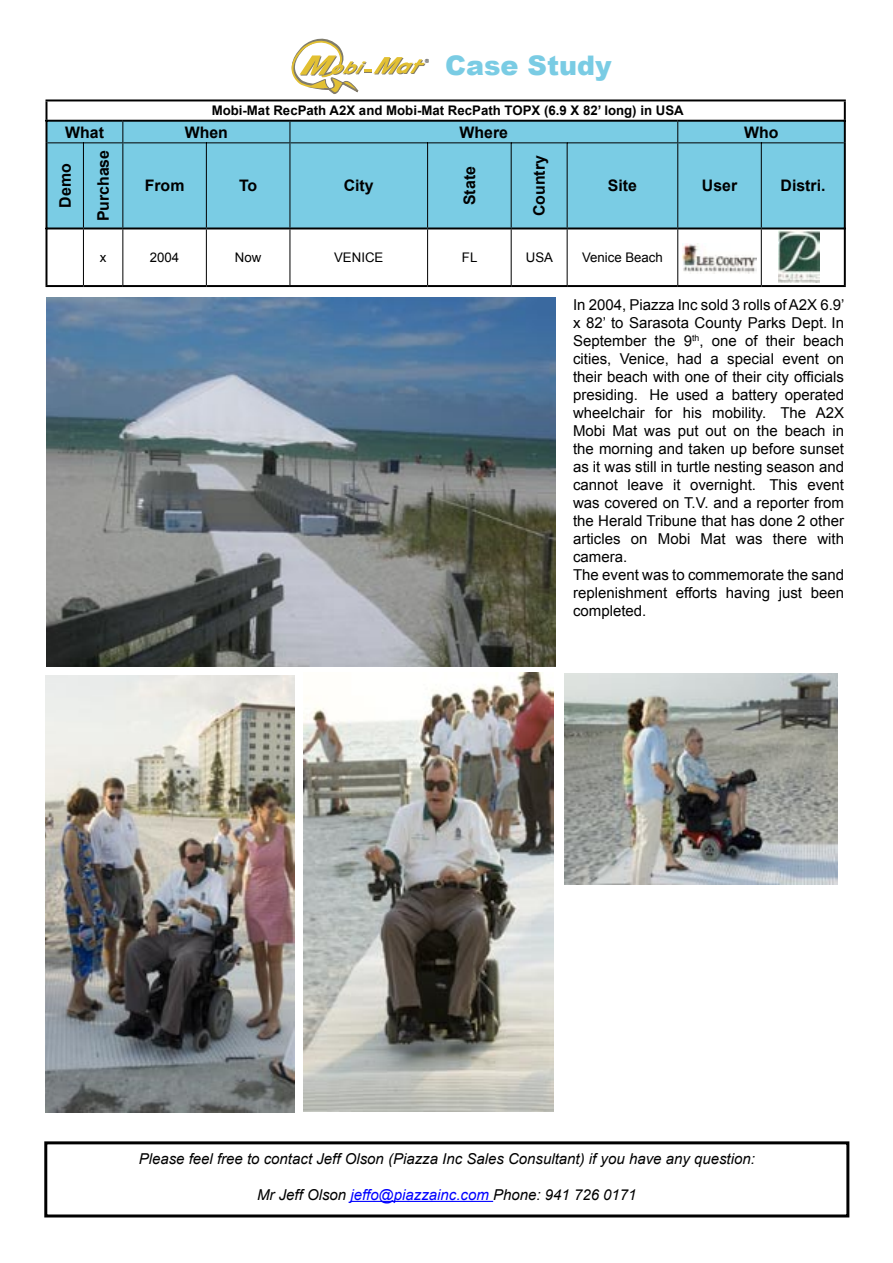
<style>
.page{position:relative;width:893px;height:1263px;background:#fff}
.page>*{position:absolute;margin:0;border:0;box-sizing:border-box;transform-origin:0 0}
.t1{font:900 27px "Arial";color:#7acce4}
.t2{font:700 15.9px "Arial";color:#000}
.t3{font:15px/18px "Arial";color:#000;text-align:justify}
.t4{font:italic 15px "Arial";color:#000}
.t5{font:700 13.2px "Arial";color:#000}
.t6{font:13.2px "Arial";color:#000}
.t7{font:9px "Myriad";color:#000}
.s1{color:#00f}
</style>
<div class="page">
<svg style="left:291px;top:38px;width:135px;height:56px"></svg>
<div style="left:47px;top:122px;width:797px;height:105px;background:#7acce4"></div>
<hr style="left:45px;top:99px;width:38px;height:2px;background:#000">
<hr style="left:83px;top:99px;width:40px;height:2px;background:#000">
<hr style="left:123px;top:99px;width:83px;height:2px;background:#000">
<hr style="left:206px;top:99px;width:84px;height:2px;background:#000">
<hr style="left:290px;top:99px;width:138px;height:2px;background:#000">
<hr style="left:428px;top:99px;width:83px;height:2px;background:#000">
<hr style="left:511px;top:99px;width:56px;height:2px;background:#000">
<hr style="left:567px;top:99px;width:111px;height:2px;background:#000">
<hr style="left:678px;top:99px;width:83px;height:2px;background:#000">
<hr style="left:761px;top:99px;width:85px;height:2px;background:#000">
<hr style="left:45px;top:122px;width:2px;height:21px;background:#000">
<hr style="left:45px;top:120px;width:38px;height:2px;background:#000">
<svg style="left:45px;top:101px;width:2px;height:21px"></svg>
<hr style="left:83px;top:120px;width:40px;height:2px;background:#000">
<svg style="left:122px;top:122px;width:1px;height:20px"></svg>
<hr style="left:123px;top:120px;width:83px;height:2px;background:#000">
<hr style="left:206px;top:120px;width:84px;height:2px;background:#000">
<svg style="left:289px;top:122px;width:1px;height:20px"></svg>
<hr style="left:290px;top:120px;width:138px;height:2px;background:#000">
<hr style="left:428px;top:120px;width:83px;height:2px;background:#000">
<hr style="left:511px;top:120px;width:56px;height:2px;background:#000">
<hr style="left:567px;top:120px;width:111px;height:2px;background:#000">
<svg style="left:677px;top:122px;width:1px;height:20px"></svg>
<hr style="left:678px;top:120px;width:83px;height:2px;background:#000">
<hr style="left:761px;top:120px;width:85px;height:2px;background:#000">
<svg style="left:844px;top:101px;width:2px;height:19px"></svg>
<hr style="left:844px;top:122px;width:2px;height:21px;background:#000">
<hr style="left:45px;top:143px;width:2px;height:84px;background:#000">
<hr style="left:47px;top:142px;width:36px;height:1px;background:#000">
<hr style="left:83px;top:142px;width:1px;height:85px;background:#000">
<hr style="left:84px;top:142px;width:39px;height:1px;background:#000">
<hr style="left:122px;top:143px;width:1px;height:84px;background:#000">
<hr style="left:123px;top:142px;width:83px;height:1px;background:#000">
<hr style="left:206px;top:142px;width:1px;height:85px;background:#000">
<hr style="left:207px;top:142px;width:83px;height:1px;background:#000">
<hr style="left:289px;top:143px;width:1px;height:84px;background:#000">
<hr style="left:290px;top:142px;width:137px;height:1px;background:#000">
<hr style="left:427px;top:142px;width:1px;height:85px;background:#000">
<hr style="left:428px;top:142px;width:83px;height:1px;background:#000">
<hr style="left:511px;top:142px;width:1px;height:85px;background:#000">
<hr style="left:512px;top:142px;width:55px;height:1px;background:#000">
<hr style="left:567px;top:142px;width:1px;height:85px;background:#000">
<hr style="left:568px;top:142px;width:110px;height:1px;background:#000">
<hr style="left:677px;top:143px;width:1px;height:84px;background:#000">
<hr style="left:678px;top:142px;width:83px;height:1px;background:#000">
<hr style="left:761px;top:142px;width:1px;height:85px;background:#000">
<hr style="left:762px;top:142px;width:82px;height:1px;background:#000">
<hr style="left:844px;top:143px;width:2px;height:84px;background:#000">
<hr style="left:45px;top:229px;width:2px;height:56px;background:#000">
<hr style="left:45px;top:227px;width:38px;height:2px;background:#000">
<hr style="left:45px;top:285px;width:38px;height:2px;background:#000">
<hr style="left:83px;top:229px;width:1px;height:56px;background:#000">
<hr style="left:83px;top:227px;width:40px;height:2px;background:#000">
<hr style="left:83px;top:285px;width:40px;height:2px;background:#000">
<hr style="left:122px;top:229px;width:1px;height:56px;background:#000">
<hr style="left:123px;top:227px;width:83px;height:2px;background:#000">
<hr style="left:123px;top:285px;width:83px;height:2px;background:#000">
<hr style="left:206px;top:229px;width:1px;height:56px;background:#000">
<hr style="left:206px;top:227px;width:84px;height:2px;background:#000">
<hr style="left:206px;top:285px;width:84px;height:2px;background:#000">
<hr style="left:289px;top:229px;width:1px;height:56px;background:#000">
<hr style="left:290px;top:227px;width:138px;height:2px;background:#000">
<hr style="left:290px;top:285px;width:138px;height:2px;background:#000">
<hr style="left:427px;top:229px;width:1px;height:56px;background:#000">
<hr style="left:428px;top:227px;width:83px;height:2px;background:#000">
<hr style="left:428px;top:285px;width:83px;height:2px;background:#000">
<hr style="left:511px;top:229px;width:1px;height:56px;background:#000">
<hr style="left:511px;top:227px;width:56px;height:2px;background:#000">
<hr style="left:511px;top:285px;width:56px;height:2px;background:#000">
<hr style="left:567px;top:229px;width:1px;height:56px;background:#000">
<hr style="left:567px;top:227px;width:111px;height:2px;background:#000">
<hr style="left:567px;top:285px;width:111px;height:2px;background:#000">
<hr style="left:677px;top:229px;width:1px;height:56px;background:#000">
<hr style="left:678px;top:227px;width:83px;height:2px;background:#000">
<hr style="left:678px;top:285px;width:83px;height:2px;background:#000">
<hr style="left:761px;top:229px;width:1px;height:56px;background:#000">
<hr style="left:761px;top:227px;width:85px;height:2px;background:#000">
<hr style="left:844px;top:229px;width:2px;height:56px;background:#000">
<hr style="left:761px;top:285px;width:85px;height:2px;background:#000">
<img style="left:778px;top:230px;width:42px;height:53px">
<img style="left:304px;top:673px;width:250px;height:439px">
<img style="left:564px;top:674px;width:274px;height:211px">
<img style="left:46px;top:298px;width:509px;height:368px">
<img style="left:45px;top:675px;width:249px;height:437px">
<img style="left:682px;top:243px;width:75px;height:31px">
<hr style="left:350px;top:1201px;width:143px;height:1px;background:#00f">
<div style="left:44px;top:1141px;width:805px;height:76px;border:3px solid #000"></div>
<p class="t7" style="left:425px;top:58px;width:6px">®</p>
<p class="t1" style="left:445px;top:45px;width:168px">Case Study</p>
<p class="t5" style="left:212px;top:102px;width:474px">Mobi-Mat RecPath A2X and Mobi-Mat RecPath TOPX (6.9 X 82’ long) in USA</p>
<p class="t2" style="left:65px;top:122px;width:40px">What</p>
<p class="t2" style="left:185px;top:122px;width:45px">When</p>
<p class="t2" style="left:460px;top:122px;width:50px">Where</p>
<p class="t2" style="left:744px;top:122px;width:36px">Who</p>
<p class="t2" style="left:55px;top:208px;width:46px;rotate:-90deg">Demo</p>
<p class="t2" style="left:93px;top:221px;width:73px;rotate:-90deg">Purchase</p>
<p class="t2" style="left:459px;top:205px;width:40px;rotate:-90deg">State</p>
<p class="t2" style="left:529px;top:216px;width:62px;rotate:-90deg">Country</p>
<p class="t2" style="left:145px;top:175px;width:41px">From</p>
<p class="t2" style="left:239px;top:175px;width:20px">To</p>
<p class="t2" style="left:344px;top:175px;width:31px">City</p>
<p class="t2" style="left:608px;top:175px;width:31px">Site</p>
<p class="t2" style="left:702px;top:175px;width:37px">User</p>
<p class="t2" style="left:780px;top:175px;width:47px">Distri.</p>
<p class="t6" style="left:100px;top:249px;width:8px">x</p>
<p class="t6" style="left:150px;top:249px;width:31px">2004</p>
<p class="t6" style="left:235px;top:249px;width:28px">Now</p>
<p class="t6" style="left:334px;top:249px;width:51px">VENICE</p>
<p class="t6" style="left:462px;top:249px;width:17px">FL</p>
<p class="t6" style="left:526px;top:249px;width:29px">USA</p>
<p class="t6" style="left:582px;top:249px;width:82px">Venice Beach</p>
<p class="t3" style="left:573px;top:296px;width:273px">In 2004, Piazza Inc sold 3 rolls of A2X 6.9’ x 82’ to Sarasota County Parks Dept. In September the 9<sup>th</sup>, one of their beach cities, Venice, had a special event on their beach with one of their city officials presiding. He used a battery operated wheelchair for his mobility. The A2X Mobi Mat was put out on the beach in the morning and taken up before sunset as it was still in turtle nesting season and cannot leave it overnight. This event was covered on T.V. and a reporter from the Herald Tribune that has done 2 other articles on Mobi Mat was there with camera.</p>
<p class="t3" style="left:573px;top:566px;width:273px">The event was to commemorate the sand replenishment efforts having just been completed.</p>
<p class="t4" style="left:139px;top:1149px;width:618px">Please feel free to contact Jeff Olson (Piazza Inc Sales Consultant) if you have any question:</p>
<p class="t4" style="left:257px;top:1185px;width:381px">Mr Jeff Olson <span class="s1">jeffo@piazzainc.com</span> Phone: 941 726 0171</p>
</div>
